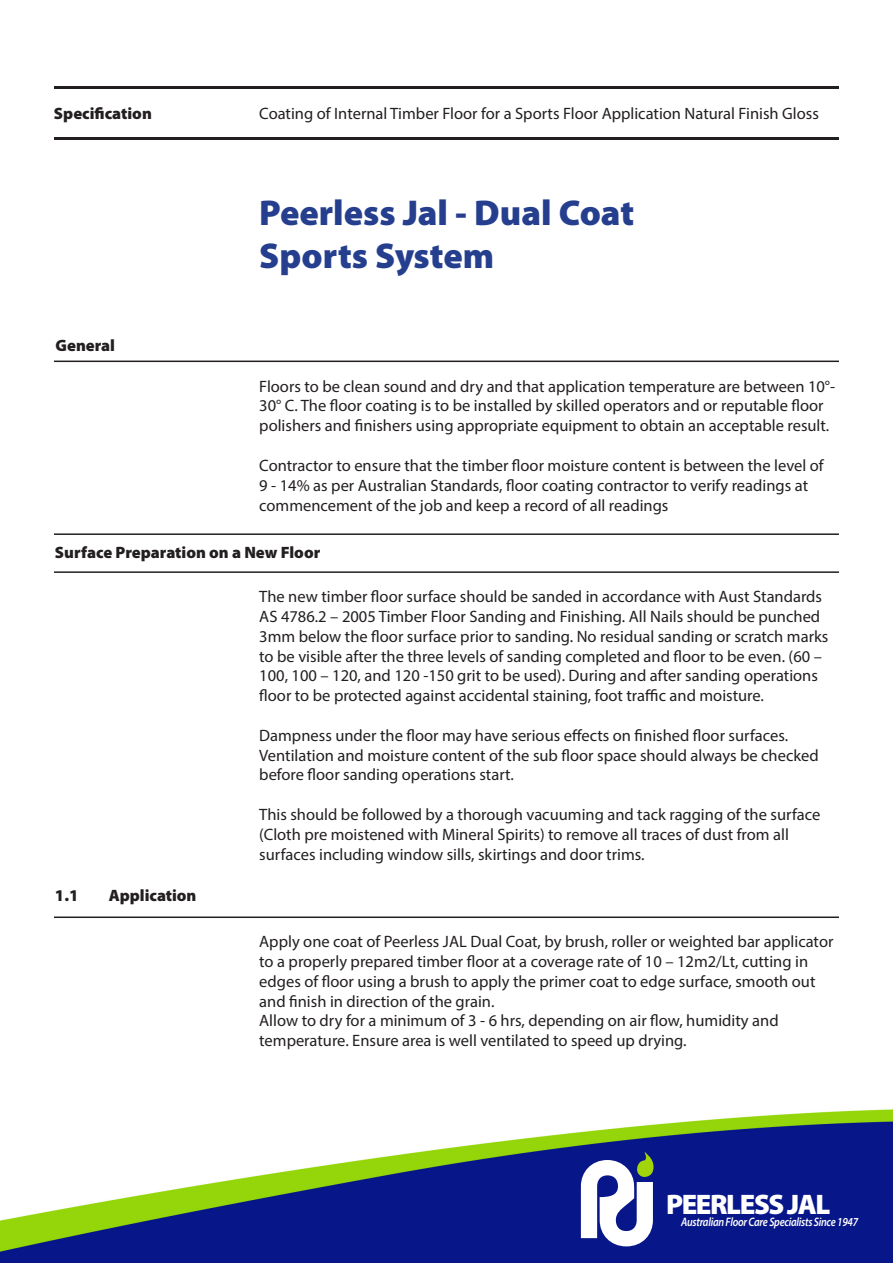
<style>
.page{position:relative;width:893px;height:1263px;background:#fff}
.page>*{position:absolute;margin:0;border:0;box-sizing:border-box;transform-origin:0 0}
.Paragraph_Style_1{font:900 36px "Myriad Pro";color:#253f8e}
.t1{font:900 28.35px "Myriad Pro";letter-spacing:-.05em;color:#fff}
.Paragraph_Style_1-2{font:16.5px/19.8px "Myriad Pro";color:#231f20}
.Paragraph_Style_2{font:900 16.5px "Myriad Pro";color:#231f20}
.t2{font:italic 600 12.3px "Myriad Pro";letter-spacing:-.025em;color:#fff;scale:.85 1}
</style>
<div class="page">
<img style="left:0;top:1109px;width:893px;height:154px">
<svg style="left:581px;top:1151px;width:72px;height:95px"></svg>
<hr style="left:54px;top:86px;width:785px;height:3px;background:#231f20">
<hr style="left:54px;top:137px;width:785px;height:3px;background:#231f20">
<hr style="left:54px;top:361px;width:785px;height:1px;background:#231f20">
<hr style="left:54px;top:533px;width:785px;height:2px;background:#231f20">
<hr style="left:54px;top:571px;width:785px;height:2px;background:#231f20">
<hr style="left:54px;top:916px;width:785px;height:2px;background:#231f20">
<p class="Paragraph_Style_2" style="left:54px;top:104px;width:99px">Specification</p>
<p class="Paragraph_Style_2" style="left:56px;top:336px;width:61px">General</p>
<p class="Paragraph_Style_1-2" style="left:259px;top:103px;width:561px">Coating of Internal Timber Floor for a Sports Floor Application Natural Finish Gloss</p>
<p class="Paragraph_Style_1" style="left:259px;top:193px;width:376px">Peerless Jal - Dual Coat</p>
<p class="Paragraph_Style_1" style="left:259px;top:236px;width:236px">Sports System</p>
<p class="Paragraph_Style_1-2" style="left:259px;top:376px;width:577px">Floors to be clean sound and dry and that application temperature are between 10°-</p>
<p class="Paragraph_Style_1-2" style="left:259px;top:396px;width:566px">30° C. The floor coating is to be installed by skilled operators and or reputable floor</p>
<p class="Paragraph_Style_1-2" style="left:259px;top:416px;width:572px">polishers and finishers using appropriate equipment to obtain an acceptable result.</p>
<p class="Paragraph_Style_1-2" style="left:259px;top:455px;width:566px">Contractor to ensure that the timber floor moisture content is between the level of</p>
<p class="Paragraph_Style_1-2" style="left:259px;top:475px;width:550px">9 - 14% as per Australian Standards, floor coating contractor to verify readings at commencement of the job and keep a record of all readings</p>
<p class="Paragraph_Style_2" style="left:55px;top:543px;width:267px">Surface Preparation on a New Floor</p>
<p class="Paragraph_Style_2" style="left:55px;top:886px;width:25px">1.1</p>
<p class="Paragraph_Style_2" style="left:109px;top:886px;width:89px">Application</p>
<p class="Paragraph_Style_1-2" style="left:259px;top:586px;width:564px">The new timber floor surface should be sanded in accordance with Aust Standards</p>
<p class="Paragraph_Style_1-2" style="left:259px;top:606px;width:571px">AS 4786.2 – 2005 Timber Floor Sanding and Finishing. All Nails should be punched 3mm below the floor surface prior to sanding. No residual sanding or scratch marks to be visible after the three levels of sanding completed and floor to be even. (60 – 100, 100 – 120, and 120 -150 grit to be used). During and after sanding operations floor to be protected against accidental staining, foot traffic and moisture.</p>
<p class="Paragraph_Style_1-2" style="left:259px;top:725px;width:530px">Dampness under the floor may have serious effects on finished floor surfaces.</p>
<p class="Paragraph_Style_1-2" style="left:259px;top:745px;width:561px">Ventilation and moisture content of the sub floor space should always be checked</p>
<p class="Paragraph_Style_1-2" style="left:259px;top:765px;width:256px">before floor sanding operations start.</p>
<p class="Paragraph_Style_1-2" style="left:259px;top:804px;width:563px">This should be followed by a thorough vacuuming and tack ragging of the surface</p>
<p class="Paragraph_Style_1-2" style="left:259px;top:824px;width:531px">(Cloth pre moistened with Mineral Spirits) to remove all traces of dust from all</p>
<p class="Paragraph_Style_1-2" style="left:259px;top:844px;width:387px">surfaces including window sills, skirtings and door trims.</p>
<p class="Paragraph_Style_1-2" style="left:259px;top:931px;width:576px">Apply one coat of Peerless JAL Dual Coat, by brush, roller or weighted bar applicator</p>
<p class="Paragraph_Style_1-2" style="left:259px;top:951px;width:550px">to a properly prepared timber floor at a coverage rate of 10 – 12m2/Lt, cutting in</p>
<p class="Paragraph_Style_1-2" style="left:259px;top:971px;width:558px">edges of floor using a brush to apply the primer coat to edge surface, smooth out</p>
<p class="Paragraph_Style_1-2" style="left:259px;top:991px;width:237px">and finish in direction of the grain.</p>
<p class="Paragraph_Style_1-2" style="left:259px;top:1011px;width:521px">Allow to dry for a minimum of 3 - 6 hrs, depending on air flow, humidity and</p>
<p class="Paragraph_Style_1-2" style="left:259px;top:1030px;width:429px">temperature. Ensure area is well ventilated to speed up drying.</p>
<h2 class="t1" style="left:666px;top:1185px;width:166px">PEERLESS JAL</h2>
<p class="t2" style="left:681px;top:1214px;width:210px">Australian Floor Care Specialists Since 1947</p>
</div>
